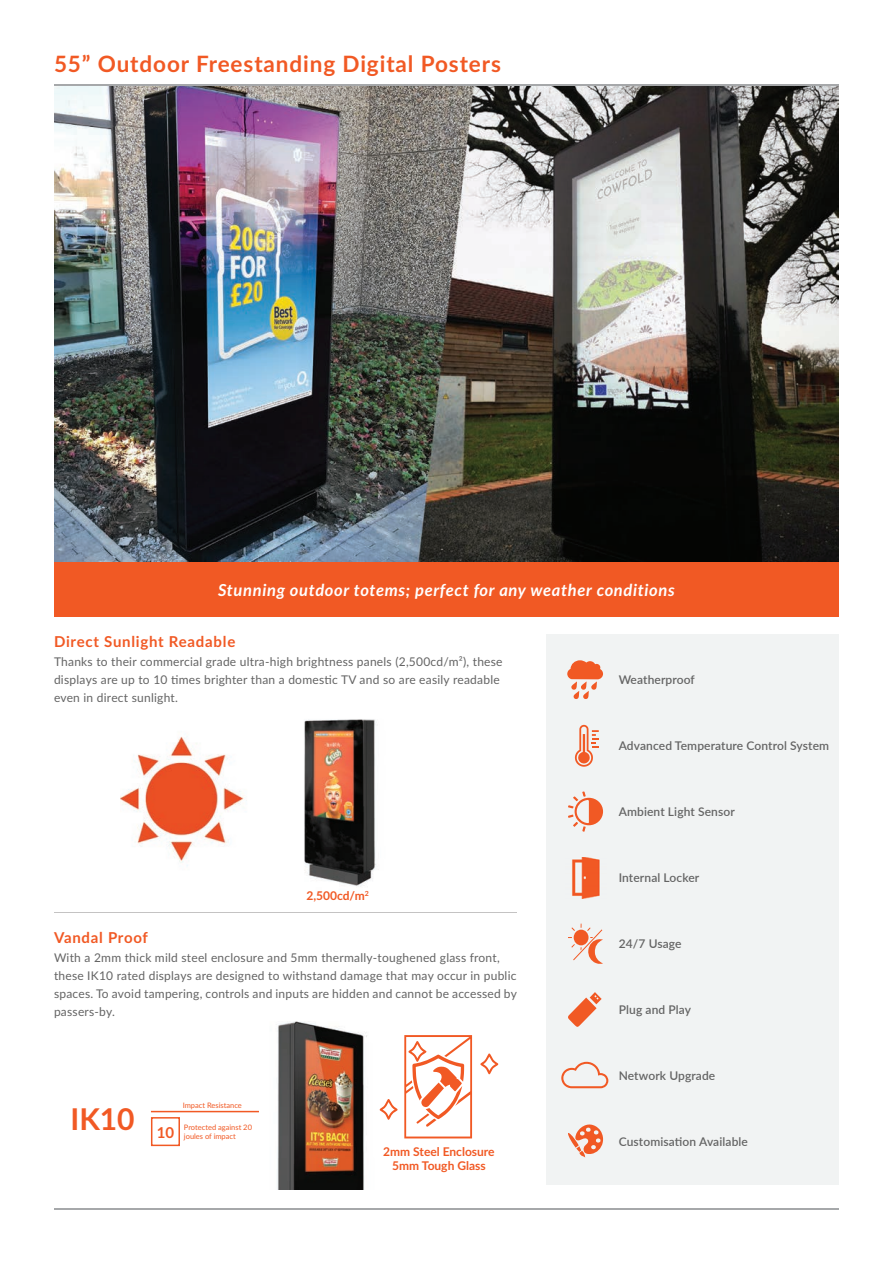
<style>
.page{position:relative;width:893px;height:1263px;background:#fff}
.page>*{position:absolute;margin:0;border:0;box-sizing:border-box;transform-origin:0 0}
.t1{font:700 30px "Lato";color:#f15924}
.t2{font:700 22.5px "Lato";letter-spacing:.04em;color:#f15924}
.t3{font:italic 700 16.5px "Lato";letter-spacing:.04em;color:#fff}
.t4{font:700 15px "Lato";letter-spacing:.05em;color:#f15924}
.t5{font:12px/18px "Lato";letter-spacing:.02em;color:#646464}
.t6{font:600 12px "Lato";letter-spacing:.01em;color:#646464}
.t7{font:700 12px/14.4px "Lato";color:#f15924;text-align:center}
.t8{font:7.5px/9px "Lato";color:#f15924}
</style>
<div class="page">
<img style="left:121px;top:719px;width:255px;height:168px">
<img style="left:54px;top:85px;width:785px;height:478px">
<hr style="left:54px;top:1208px;width:785px;height:1px;background:#a6a8aa">
<hr style="left:54px;top:84px;width:785px;height:1px;background:#a6a8aa">
<img style="left:155px;top:1022px;width:212px;height:168px">
<div style="left:546px;top:634px;width:293px;height:551px;background:#f1f3f3"></div>
<hr style="left:54px;top:912px;width:463px;height:1px;background:#c4c3c3">
<div style="left:151px;top:1117px;width:29px;height:29px;border:2px solid #f15924"></div>
<hr style="left:151px;top:1111px;width:108px;height:1px;background:#f15924">
<svg style="left:480px;top:1053px;width:19px;height:21px"></svg>
<svg style="left:379px;top:1099px;width:19px;height:21px"></svg>
<svg style="left:404px;top:1035px;width:68px;height:103px"></svg>
<svg style="left:568px;top:1124px;width:35px;height:33px"></svg>
<svg style="left:573px;top:929px;width:29px;height:31px"></svg>
<svg style="left:571px;top:944px;width:4px;height:4px"></svg>
<svg style="left:581px;top:923px;width:9px;height:8px"></svg>
<svg style="left:588px;top:937px;width:15px;height:27px"></svg>
<svg style="left:575px;top:725px;width:24px;height:42px"></svg>
<svg style="left:568px;top:791px;width:35px;height:41px"></svg>
<svg style="left:567px;top:660px;width:36px;height:39px"></svg>
<svg style="left:568px;top:992px;width:34px;height:35px"></svg>
<svg style="left:561px;top:1062px;width:47px;height:26px"></svg>
<img style="left:572px;top:857px;width:28px;height:41px">
<div style="left:54px;top:563px;width:785px;height:54px;background:#f15924"></div>
<h2 class="t2" style="left:54px;top:47px;width:448px">55” Outdoor Freestanding Digital Posters</h2>
<h3 class="t3" style="left:218px;top:578px;width:458px">Stunning outdoor totems; perfect for any weather conditions</h3>
<p class="t4" style="left:54px;top:630px;width:183px">Direct Sunlight Readable</p>
<p class="t5" style="left:54px;top:652px;width:450px">Thanks to their commercial grade ultra-high brightness panels (2,500cd/m²), these displays are up to 10 times brighter than a domestic TV and so are easily readable even in direct sunlight.</p>
<p class="t4" style="left:54px;top:926px;width:96px">Vandal Proof</p>
<p class="t7" style="left:306px;top:888px;width:64px">2,500cd/m<sup>2</sup></p>
<p class="t5" style="left:54px;top:948px;width:464px">With a 2mm thick mild steel enclosure and 5mm thermally-toughened glass front, these IK10 rated displays are designed to withstand damage that may occur in public spaces. To avoid tampering, controls and inputs are hidden and cannot be accessed by passers-by.</p>
<h1 class="t1" style="left:70px;top:1097px;width:66px">IK10</h1>
<p class="t4" style="left:157px;top:1121px;width:19px">10</p>
<p class="t8" style="left:183px;top:1100px;width:61px">Impact Resistance</p>
<p class="t8" style="left:184px;top:1122px;width:70px">Protected against 20 joules of impact</p>
<p class="t7" style="left:383px;top:1144px;width:113px">2mm Steel Enclosure<br>5mm Tough Glass</p>
<p class="t6" style="left:619px;top:670px;width:78px">Weatherproof</p>
<p class="t6" style="left:619px;top:736px;width:212px">Advanced Temperature Control System</p>
<p class="t6" style="left:619px;top:802px;width:118px">Ambient Light Sensor</p>
<p class="t6" style="left:619px;top:868px;width:82px">Internal Locker</p>
<p class="t6" style="left:619px;top:934px;width:64px">24/7 Usage</p>
<p class="t6" style="left:619px;top:1000px;width:74px">Plug and Play</p>
<p class="t6" style="left:619px;top:1066px;width:98px">Network Upgrade</p>
<p class="t6" style="left:619px;top:1132px;width:131px">Customisation Available</p>
</div>
